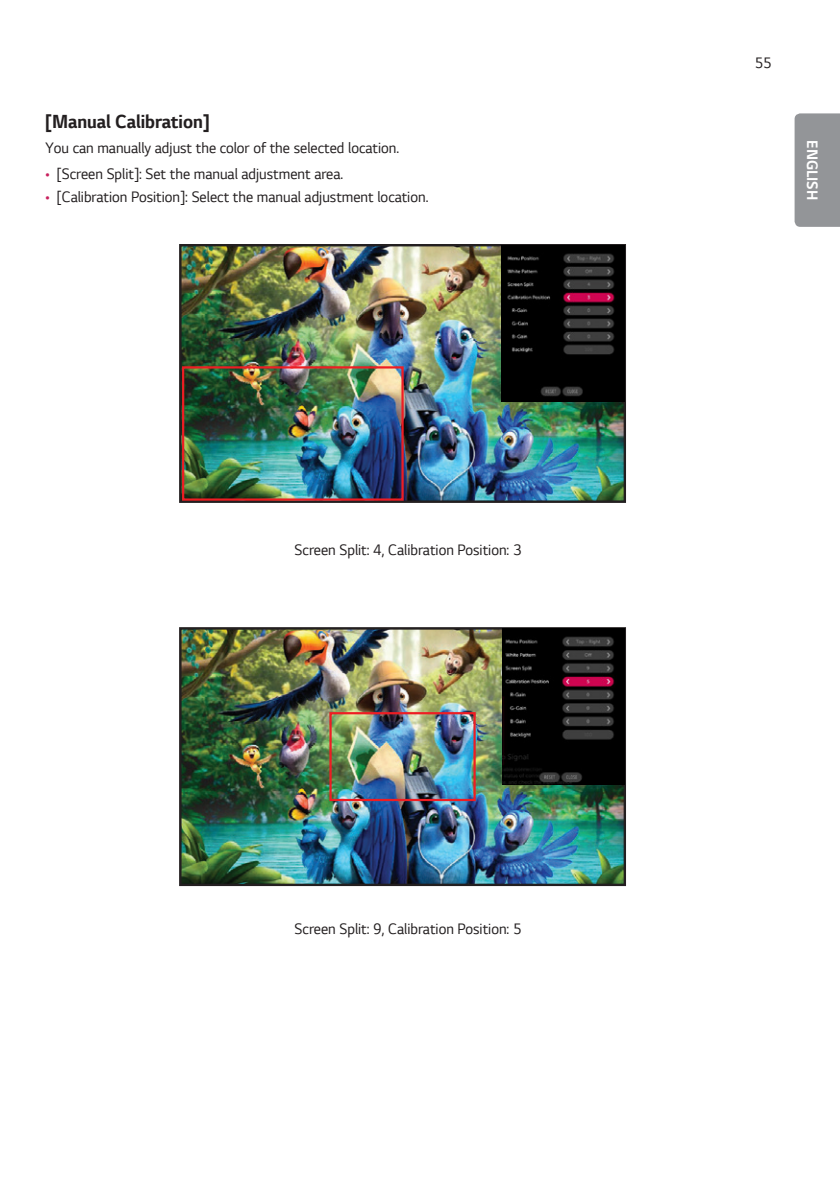
<style>
.page{position:relative;width:840px;height:1191px;background:#fff}
.page>*{position:absolute;margin:0;border:0;box-sizing:border-box;transform-origin:0 0}
.Title3{font:700 20px "LG Smart";color:#231f20;scale:.95 1}
.Body{font:16px "LG Smart";color:#231f20;scale:.95 1}
.Body_Center{font:16px "LG Smart";color:#231f20;scale:.95 1}
.t1{font:700 16px "LG Smart";color:#fff;scale:.95 1}
.s1{color:#c8205d}
</style>
<div class="page">
<div style="left:794px;top:113px;width:45px;height:114px;background:#939598"></div>
<img style="left:183px;top:248px;width:438px;height:251px">
<div style="left:179px;top:244px;width:446px;height:259px;border:2px solid #231f20"></div>
<img style="left:501px;top:245px;width:123px;height:157px">
<div style="left:182px;top:366px;width:221px;height:135px;border:2px solid #ee1d23"></div>
<img style="left:183px;top:631px;width:438px;height:251px">
<div style="left:179px;top:627px;width:446px;height:259px;border:2px solid #231f20"></div>
<img style="left:502px;top:628px;width:122px;height:156px">
<div style="left:329px;top:712px;width:146px;height:89px;border:2px solid #ee1d23"></div>
<p class="Title3" style="left:45px;top:108px;width:174px">[Manual Calibration]</p>
<p class="Body" style="left:45px;top:138px;width:373px">You can manually adjust the color of the selected location.</p>
<p class="Body" style="left:45px;top:163px;width:315px"><span class="s1">•</span> [Screen Split]: Set the manual adjustment area.</p>
<p class="Body" style="left:45px;top:186px;width:404px"><span class="s1">•</span> [Calibration Position]: Select the manual adjustment location.</p>
<p class="Body_Center" style="left:294px;top:539px;width:240px">Screen Split: 4, Calibration Position: 3</p>
<p class="Body_Center" style="left:294px;top:918px;width:240px">Screen Split: 9, Calibration Position: 5</p>
<p class="Body" style="left:754px;top:52px;width:20px">55</p>
<p class="t1" style="left:822px;top:140px;width:65px;rotate:90deg">ENGLISH</p>
</div>
